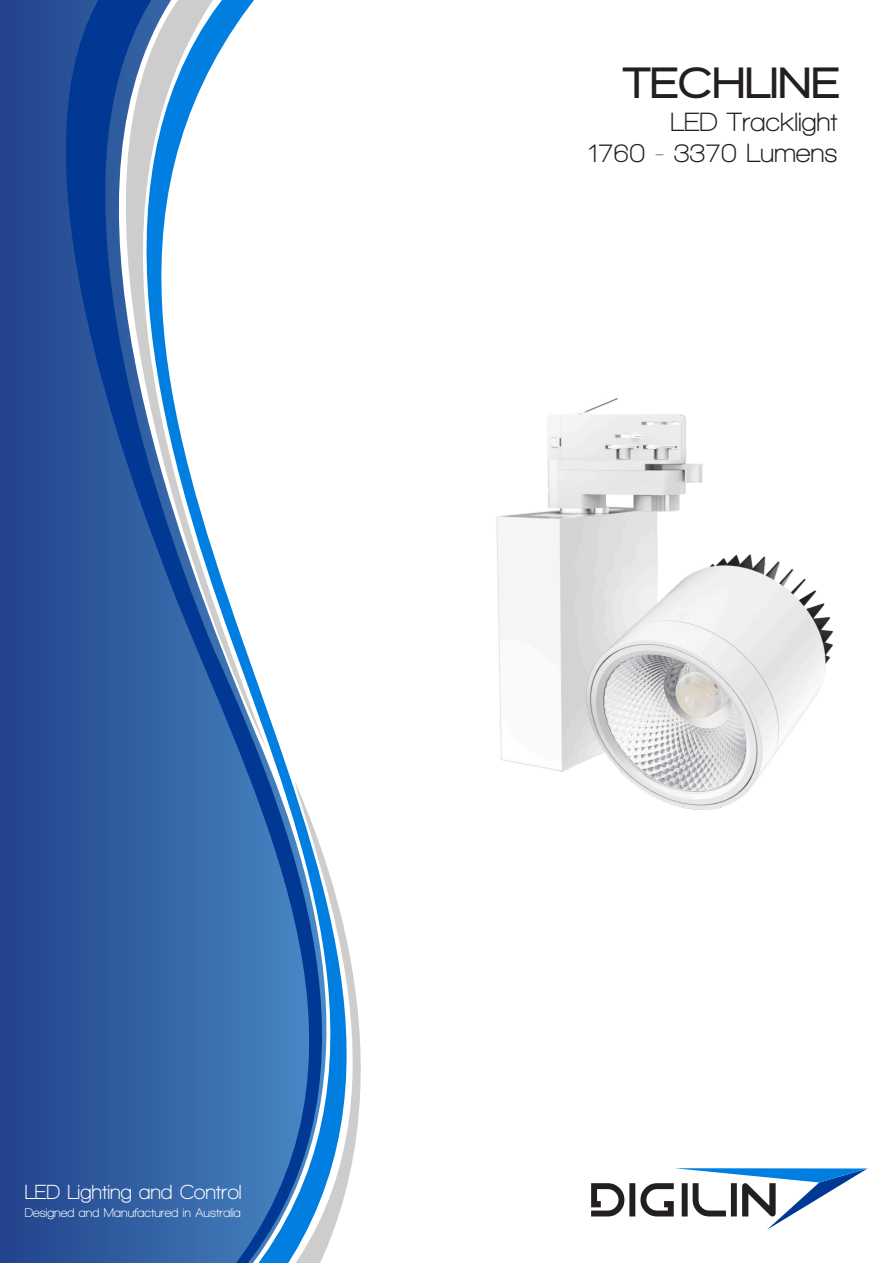
<style>
.page{position:relative;width:893px;height:1263px;background:#fff}
.page>*{position:absolute;margin:0;border:0;box-sizing:border-box;transform-origin:0 0}
.t1{font:900 45px "Walkway";letter-spacing:.05em;color:#231f20}
.t2{font:700 27px/31.5px "Walkway";color:#231f20;text-align:right}
.t3{font:700 20.85px "Walkway";color:#fff}
.t4{font:700 12.9px "Walkway";color:#fff}
</style>
<div class="page">
<div style="left:4px;top:0;width:79px;height:1263px;background:#264b93"></div>
<svg style="left:83px;top:0;width:278px;height:1263px"></svg>
<svg style="left:591px;top:1168px;width:276px;height:62px"></svg>
<img style="left:496px;top:398px;width:337px;height:412px">
<svg style="left:497px;top:517px;width:108px;height:254px"></svg>
<h1 class="t1" style="left:624px;top:59px;width:215px">TECHLINE</h1>
<h2 class="t2" style="left:587px;top:106px;width:252px">LED Tracklight<br>1760 - 3370 Lumens</h2>
<h3 class="t3" style="left:25px;top:1181px;width:218px">LED Lighting and Control</h3>
<p class="t4" style="left:25px;top:1205px;width:218px">Designed and Manufactured in Australia</p>
</div>
